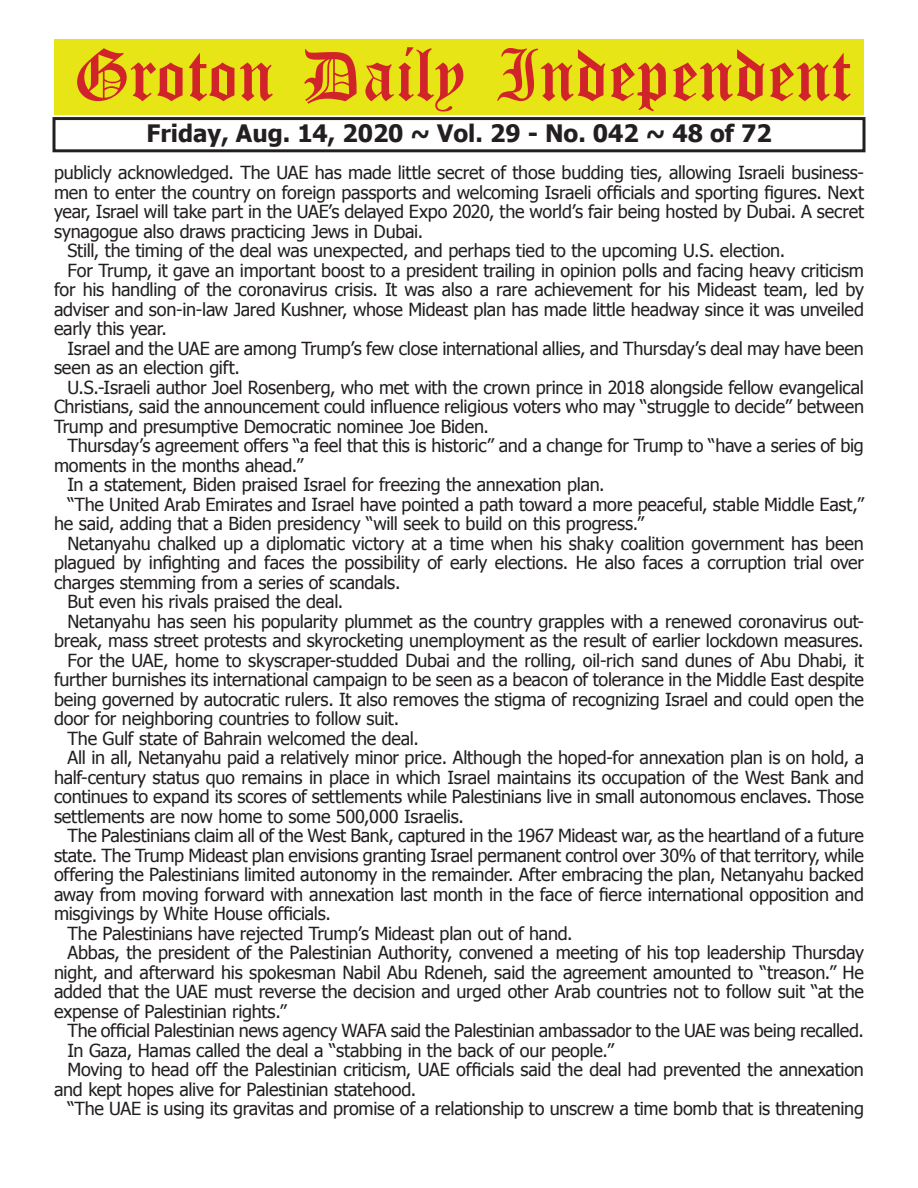
<style>
.page{position:relative;width:918px;height:1188px;background:#fff}
.page>*{position:absolute;margin:0;border:0;box-sizing:border-box;transform-origin:0 0}
.t1{font:54px "Old English Five";color:#d1232a}
.t2{font:700 24px "Tahoma";color:#231f20}
.t3{font:18px "Tahoma";letter-spacing:-.015em;color:#231f20}
</style>
<div class="page">
<div style="left:52px;top:117px;width:814px;height:35px;border:3px solid #231f20"></div>
<div style="left:54px;top:40px;width:810px;height:75px;background:#e7e515"></div>
<h1 class="t1" style="left:73px;top:50px;width:779px">Groton Daily Independent</h1>
<h2 class="t2" style="left:146px;top:116px;width:627px">Friday, Aug. 14, 2020 ~ Vol. 29 - No. 042 ~ 48 of 72</h2>
<p class="t3" style="left:54px;top:161px;width:812px">publicly acknowledged. The UAE has made little secret of those budding ties, allowing Israeli business-</p>
<p class="t3" style="left:54px;top:180px;width:812px">men to enter the country on foreign passports and welcoming Israeli officials and sporting figures. Next</p>
<p class="t3" style="left:54px;top:200px;width:812px">year, Israel will take part in the UAE’s delayed Expo 2020, the world’s fair being hosted by Dubai. A secret</p>
<p class="t3" style="left:54px;top:219px;width:371px">synagogue also draws practicing Jews in Dubai.</p>
<p class="t3" style="left:68px;top:239px;width:719px">Still, the timing of the deal was unexpected, and perhaps tied to the upcoming U.S. election.</p>
<p class="t3" style="left:68px;top:258px;width:798px">For Trump, it gave an important boost to a president trailing in opinion polls and facing heavy criticism</p>
<p class="t3" style="left:54px;top:278px;width:812px">for his handling of the coronavirus crisis. It was also a rare achievement for his Mideast team, led by</p>
<p class="t3" style="left:54px;top:297px;width:811px">adviser and son-in-law Jared Kushner, whose Mideast plan has made little headway since it was unveiled</p>
<p class="t3" style="left:54px;top:317px;width:114px">early this year.</p>
<p class="t3" style="left:68px;top:336px;width:798px">Israel and the UAE are among Trump’s few close international allies, and Thursday’s deal may have been</p>
<p class="t3" style="left:54px;top:356px;width:188px">seen as an election gift.</p>
<p class="t3" style="left:68px;top:375px;width:798px">U.S.-Israeli author Joel Rosenberg, who met with the crown prince in 2018 alongside fellow evangelical</p>
<p class="t3" style="left:54px;top:395px;width:812px">Christians, said the announcement could influence religious voters who may “struggle to decide” between</p>
<p class="t3" style="left:54px;top:414px;width:437px">Trump and presumptive Democratic nominee Joe Biden.</p>
<p class="t3" style="left:68px;top:434px;width:798px">Thursday’s agreement offers “a feel that this is historic” and a change for Trump to “have a series of big</p>
<p class="t3" style="left:54px;top:453px;width:251px">moments in the months ahead.”</p>
<p class="t3" style="left:68px;top:473px;width:539px">In a statement, Biden praised Israel for freezing the annexation plan.</p>
<p class="t3" style="left:68px;top:492px;width:798px">“The United Arab Emirates and Israel have pointed a path toward a more peaceful, stable Middle East,”</p>
<p class="t3" style="left:54px;top:512px;width:592px">he said, adding that a Biden presidency “will seek to build on this progress.”</p>
<p class="t3" style="left:68px;top:531px;width:798px">Netanyahu chalked up a diplomatic victory at a time when his shaky coalition government has been</p>
<p class="t3" style="left:54px;top:551px;width:812px">plagued by infighting and faces the possibility of early elections. He also faces a corruption trial over</p>
<p class="t3" style="left:54px;top:570px;width:348px">charges stemming from a series of scandals.</p>
<p class="t3" style="left:68px;top:590px;width:277px">But even his rivals praised the deal.</p>
<p class="t3" style="left:68px;top:609px;width:798px">Netanyahu has seen his popularity plummet as the country grapples with a renewed coronavirus out-</p>
<p class="t3" style="left:54px;top:629px;width:811px">break, mass street protests and skyrocketing unemployment as the result of earlier lockdown measures.</p>
<p class="t3" style="left:68px;top:648px;width:798px">For the UAE, home to skyscraper-studded Dubai and the rolling, oil-rich sand dunes of Abu Dhabi, it</p>
<p class="t3" style="left:54px;top:668px;width:811px">further burnishes its international campaign to be seen as a beacon of tolerance in the Middle East despite</p>
<p class="t3" style="left:54px;top:687px;width:811px">being governed by autocratic rulers. It also removes the stigma of recognizing Israel and could open the</p>
<p class="t3" style="left:54px;top:707px;width:347px">door for neighboring countries to follow suit.</p>
<p class="t3" style="left:68px;top:726px;width:353px">The Gulf state of Bahrain welcomed the deal.</p>
<p class="t3" style="left:68px;top:746px;width:798px">All in all, Netanyahu paid a relatively minor price. Although the hoped-for annexation plan is on hold, a</p>
<p class="t3" style="left:54px;top:765px;width:812px">half-century status quo remains in place in which Israel maintains its occupation of the West Bank and</p>
<p class="t3" style="left:54px;top:784px;width:811px">continues to expand its scores of settlements while Palestinians live in small autonomous enclaves. Those</p>
<p class="t3" style="left:54px;top:804px;width:412px">settlements are now home to some 500,000 Israelis.</p>
<p class="t3" style="left:68px;top:823px;width:798px">The Palestinians claim all of the West Bank, captured in the 1967 Mideast war, as the heartland of a future</p>
<p class="t3" style="left:54px;top:843px;width:811px">state. The Trump Mideast plan envisions granting Israel permanent control over 30% of that territory, while</p>
<p class="t3" style="left:54px;top:862px;width:812px">offering the Palestinians limited autonomy in the remainder. After embracing the plan, Netanyahu backed</p>
<p class="t3" style="left:54px;top:882px;width:812px">away from moving forward with annexation last month in the face of fierce international opposition and</p>
<p class="t3" style="left:54px;top:901px;width:279px">misgivings by White House officials.</p>
<p class="t3" style="left:68px;top:921px;width:507px">The Palestinians have rejected Trump’s Mideast plan out of hand.</p>
<p class="t3" style="left:68px;top:940px;width:798px">Abbas, the president of the Palestinian Authority, convened a meeting of his top leadership Thursday</p>
<p class="t3" style="left:54px;top:960px;width:812px">night, and afterward his spokesman Nabil Abu Rdeneh, said the agreement amounted to “treason.” He</p>
<p class="t3" style="left:54px;top:979px;width:811px">added that the UAE must reverse the decision and urged other Arab countries not to follow suit “at the</p>
<p class="t3" style="left:54px;top:999px;width:234px">expense of Palestinian rights.”</p>
<p class="t3" style="left:68px;top:1018px;width:798px">The official Palestinian news agency WAFA said the Palestinian ambassador to the UAE was being recalled.</p>
<p class="t3" style="left:68px;top:1038px;width:548px">In Gaza, Hamas called the deal a “stabbing in the back of our people.”</p>
<p class="t3" style="left:68px;top:1057px;width:798px">Moving to head off the Palestinian criticism, UAE officials said the deal had prevented the annexation</p>
<p class="t3" style="left:54px;top:1077px;width:364px">and kept hopes alive for Palestinian statehood.</p>
<p class="t3" style="left:68px;top:1096px;width:798px">“The UAE is using its gravitas and promise of a relationship to unscrew a time bomb that is threatening</p>
</div>
